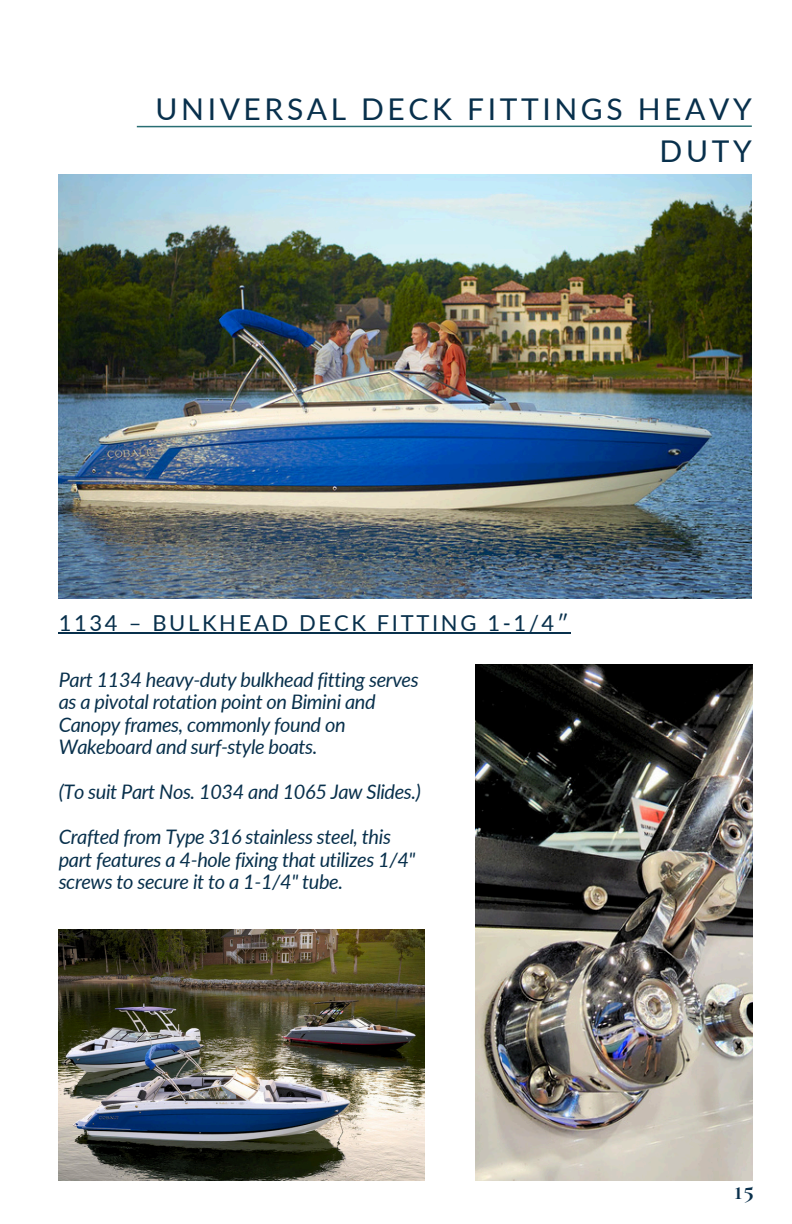
<style>
.page{position:relative;width:792px;height:1224px;background:#fff}
.page>*{position:absolute;margin:0;border:0;box-sizing:border-box;transform-origin:0 0}
.t1{font:30px/42px "Lato";letter-spacing:.12em;color:#08304c;text-align:right}
.t2{font:700 24.4px "Cormorant SC";color:#09304c}
.t3{font:22px "Lato";letter-spacing:.12em;color:#08304c}
.t4{font:italic 20px/22.4px "Lato";letter-spacing:-.02em;color:#08304c}
</style>
<div class="page">
<img style="left:475px;top:665px;width:278px;height:516px">
<hr style="left:137px;top:125px;width:615px;height:2px;background:#296e73">
<img style="left:59px;top:930px;width:366px;height:250px">
<img style="left:59px;top:174px;width:693px;height:425px">
<hr style="left:59px;top:632px;width:512px;height:2px;background:#08304c">
<p class="t1" style="left:155px;top:88px;width:598px">UNIVERSAL DECK FITTINGS HEAVY<br>DUTY</p>
<p class="t3" style="left:59px;top:609px;width:508px">1134 – BULKHEAD DECK FITTING 1-1/4″</p>
<p class="t4" style="left:59px;top:668px;width:361px">Part 1134 heavy-duty bulkhead fitting serves as a pivotal rotation point on Bimini and Canopy frames, commonly found on Wakeboard and surf-style boats.</p>
<p class="t4" style="left:59px;top:780px;width:364px">(To suit Part Nos. 1034 and 1065 Jaw Slides.)</p>
<p class="t4" style="left:59px;top:825px;width:358px">Crafted from Type 316 stainless steel, this part features a 4-hole fixing that utilizes 1/4" screws to secure it to a 1-1/4" tube.</p>
<p class="t2" style="left:734px;top:1176px;width:21px">15</p>
</div>
